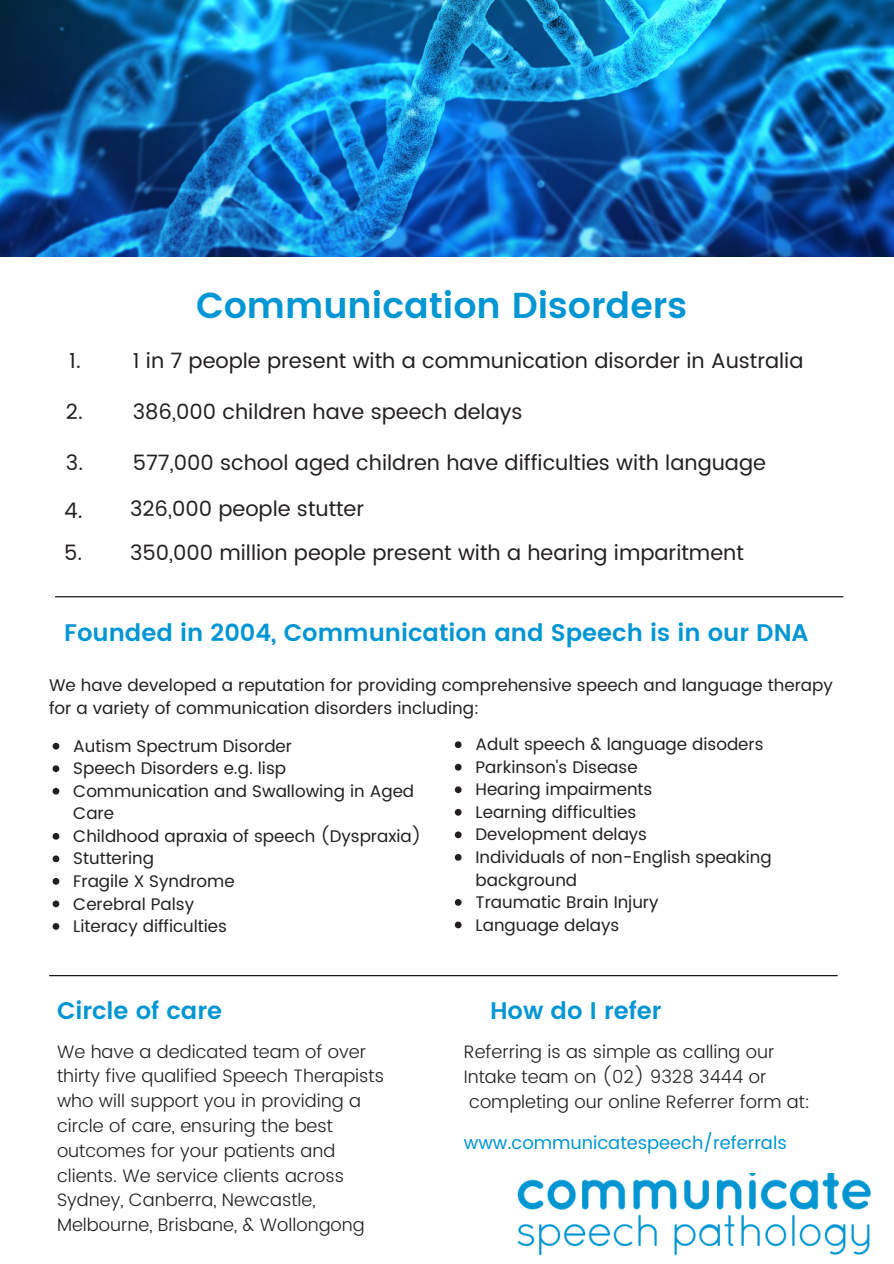
<style>
.page{position:relative;width:894px;height:1264px;background:#fff}
.page>*{position:absolute;margin:0;border:0;box-sizing:border-box;transform-origin:0 0}
.t1{font:600 36px "Poppins";color:#0096d3}
.t2{font:600 24px "Poppins";color:#0096d3}
.t3{font:21.45px "Poppins";color:#231f20}
.t4{font:21px "Poppins";color:#231f20}
.t5{font:300 18px/24.8px "Poppins";color:#231f20}
.t6{font:18px "Poppins";color:#0096d3}
.t7{font:16.95px/23.1px "Poppins";color:#231f20}
.t8{font:16.8px/22.5px "Poppins";color:#231f20}
</style>
<div class="page">
<hr style="left:55px;top:596px;width:787px;height:1px;background:#000">
<hr style="left:50px;top:975px;width:787px;height:1px;background:#000">
<img style="left:0;top:0;width:893px;height:256px">
<img style="left:517px;top:1173px;width:354px;height:83px">
<svg style="left:53px;top:742px;width:6px;height:7px"></svg>
<svg style="left:53px;top:765px;width:6px;height:7px"></svg>
<svg style="left:53px;top:787px;width:6px;height:7px"></svg>
<svg style="left:53px;top:833px;width:6px;height:6px"></svg>
<svg style="left:53px;top:855px;width:6px;height:7px"></svg>
<svg style="left:53px;top:878px;width:6px;height:6px"></svg>
<svg style="left:53px;top:900px;width:6px;height:7px"></svg>
<svg style="left:53px;top:923px;width:6px;height:6px"></svg>
<svg style="left:454px;top:741px;width:7px;height:7px"></svg>
<svg style="left:454px;top:763px;width:7px;height:7px"></svg>
<svg style="left:454px;top:786px;width:7px;height:7px"></svg>
<svg style="left:454px;top:809px;width:7px;height:6px"></svg>
<svg style="left:454px;top:831px;width:7px;height:7px"></svg>
<svg style="left:454px;top:854px;width:7px;height:6px"></svg>
<svg style="left:454px;top:899px;width:7px;height:6px"></svg>
<svg style="left:454px;top:921px;width:7px;height:7px"></svg>
<p class="t1" style="left:196px;top:284px;width:492px">Communication Disorders</p>
<p class="t4" style="left:69px;top:349px;width:13px">1.</p>
<p class="t4" style="left:133px;top:349px;width:672px">1 in 7 people present with a communication disorder in Australia</p>
<p class="t4" style="left:66px;top:399px;width:19px">2.</p>
<p class="t4" style="left:133px;top:399px;width:391px">386,000 children have speech delays</p>
<p class="t4" style="left:66px;top:450px;width:19px">3.</p>
<p class="t4" style="left:133px;top:450px;width:634px">577,000 school aged children have difficulties with language</p>
<p class="t3" style="left:64px;top:497px;width:20px">4.</p>
<p class="t4" style="left:130px;top:496px;width:235px">326,000 people stutter</p>
<p class="t4" style="left:64px;top:540px;width:20px">5.</p>
<p class="t4" style="left:130px;top:540px;width:615px">350,000 million people present with a hearing imparitment</p>
<p class="t2" style="left:64px;top:618px;width:745px">Founded in 2004, Communication and Speech is in our DNA</p>
<p class="t7" style="left:49px;top:674px;width:785px">We have developed a reputation for providing comprehensive speech and language therapy for a variety of communication disorders including:</p>
<p class="t8" style="left:73px;top:734px;width:220px">Autism Spectrum Disorder</p>
<p class="t8" style="left:73px;top:757px;width:214px">Speech Disorders e.g. lisp</p>
<p class="t8" style="left:73px;top:779px;width:342px">Communication and Swallowing in Aged<br>Care</p>
<p class="t8" style="left:73px;top:824px;width:349px">Childhood apraxia of speech (Dyspraxia)</p>
<p class="t8" style="left:73px;top:847px;width:82px">Stuttering</p>
<p class="t8" style="left:73px;top:870px;width:163px">Fragile X Syndrome</p>
<p class="t8" style="left:73px;top:892px;width:122px">Cerebral Palsy</p>
<p class="t8" style="left:73px;top:915px;width:155px">Literacy difficulties</p>
<p class="t8" style="left:475px;top:733px;width:289px">Adult speech &amp; language disoders</p>
<p class="t8" style="left:475px;top:755px;width:164px">Parkinson's Disease</p>
<p class="t8" style="left:475px;top:778px;width:178px">Hearing impairments</p>
<p class="t8" style="left:475px;top:800px;width:162px">Learning difficulties</p>
<p class="t8" style="left:475px;top:823px;width:173px">Development delays</p>
<p class="t8" style="left:475px;top:846px;width:297px">Individuals of non-English speaking background</p>
<p class="t8" style="left:475px;top:891px;width:184px">Traumatic Brain Injury</p>
<p class="t8" style="left:475px;top:913px;width:145px">Language delays</p>
<p class="t2" style="left:57px;top:996px;width:167px">Circle of care</p>
<p class="t2" style="left:490px;top:996px;width:173px">How do I refer</p>
<p class="t5" style="left:57px;top:1039px;width:328px">We have a dedicated team of over thirty five qualified Speech Therapists who will support you in providing a circle of care, ensuring the best outcomes for your patients and clients. We service clients across Sydney, Canberra, Newcastle, Melbourne, Brisbane, &amp; Wollongong</p>
<p class="t5" style="left:463px;top:1038px;width:348px">Referring is as simple as calling our<br>Intake team on (02) 9328 3444 or completing our online Referrer form at:</p>
<p class="t6" style="left:463px;top:1132px;width:324px">www.communicatespeech/referrals</p>
</div>
